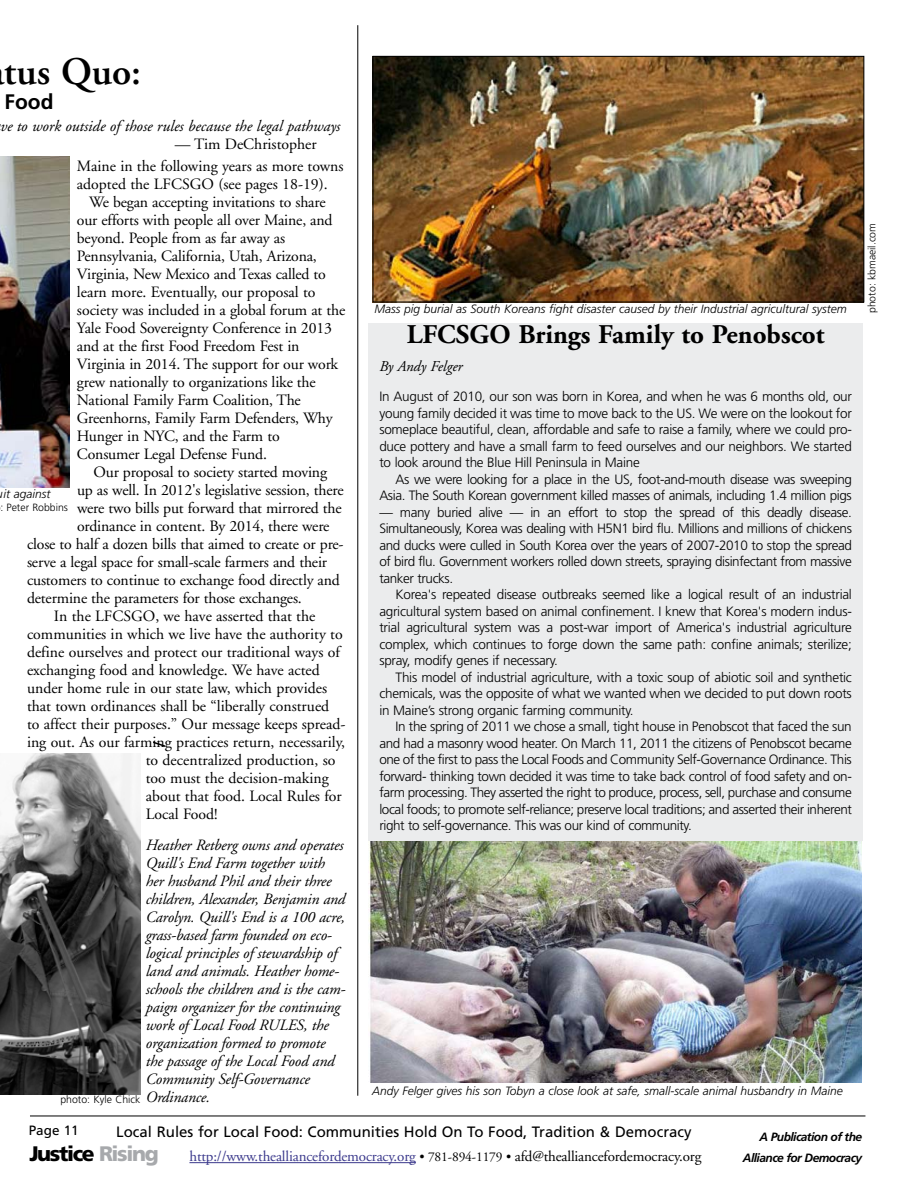
<style>
.page{position:relative;width:918px;height:1188px;background:#fff}
.page>*{position:absolute;margin:0;border:0;box-sizing:border-box;transform-origin:0 0}
.t1{font:600 39px "Adobe Garamond";color:#000}
.t2{font:700 27px "Adobe Garamond";color:#000}
.t3{font:900 21px "Frutiger";letter-spacing:-.065em;color:#000}
.t4{font:700 21px "Frutiger";color:#000}
.t5{font:15.75px/18px "Adobe Garamond";letter-spacing:-.01em;color:#000}
.t6{font:italic 15.75px/18px "Adobe Garamond";letter-spacing:-.01em;color:#000}
.t7{font:15px "Adobe Garamond";letter-spacing:-.01em;color:#3b398c}
.t8{font:15px "Frutiger";color:#000}
.t9{font:italic 15px "Adobe Garamond";color:#000}
.t10{font:300 13.5px/16.5px "Frutiger";letter-spacing:-.03em;color:#000;text-align:justify}
.t11{font:13.5px "Frutiger";color:#000}
.t12{font:italic 300 12px "Frutiger";color:#000}
.t13{font:italic 700 12px "Frutiger";letter-spacing:-.045em;color:#000}
.t14{font:300 10.5px "Frutiger";color:#000}
.s1{color:#a7a9ac}
.s2{font-size:13.5px;color:#000}
.s3{color:#000}
</style>
<div class="page">
<hr style="left:30px;top:1116px;width:835px;height:1px;background:#000">
<hr style="left:189px;top:1162px;width:227px;height:1px;background:#3b398c">
<img style="left:375px;top:58px;width:487px;height:242px">
<div style="left:373px;top:56px;width:491px;height:246px;border:1px solid #000"></div>
<div style="left:369px;top:323px;width:494px;height:517px;background:#ebeced"></div>
<svg style="left:153px;top:741px;width:13px;height:6px"></svg>
<img style="left:0;top:157px;width:69px;height:330px">
<hr style="left:358px;top:25px;width:1px;height:1071px;background:#000">
<img style="left:0;top:753px;width:140px;height:342px">
<img style="left:368px;top:841px;width:494px;height:241px">
<h1 class="t1" style="left:4px;top:50px;width:139px">tus Quo:</h1>
<h3 class="t4" style="left:5px;top:89px;width:50px">Food</h3>
<p class="t6" style="left:0;top:118px;width:341px">ve to work outside of those rules because the legal pathways</p>
<p class="t5" style="left:175px;top:135px;width:143px">— Tim DeChristopher</p>
<p class="t5" style="left:77px;top:157px;width:268px">Maine in the following years as more towns adopted the LFCSGO (see pages 18-19).</p>
<p class="t5" style="left:77px;top:193px;width:270px;text-indent:12px">We began accepting invitations to share our efforts with people all over Maine, and beyond. People from as far away as Pennsylvania, California, Utah, Arizona, Virginia, New Mexico and Texas called to learn more. Eventually, our proposal to society was included in a global forum at the Yale Food Sovereignty Conference in 2013 and at the first Food Freedom Fest in Virginia in 2014. The support for our work grew nationally to organizations like the National Family Farm Coalition, The Greenhorns, Family Farm Defenders, Why Hunger in NYC, and the Farm to Consumer Legal Defense Fund.</p>
<p class="t5" style="left:94px;top:463px;width:235px">Our proposal to society started moving</p>
<p class="t5" style="left:77px;top:481px;width:268px">up as well. In 2012's legislative session, there</p>
<p class="t5" style="left:77px;top:499px;width:266px">were two bills put forward that mirrored the</p>
<p class="t5" style="left:77px;top:517px;width:254px">ordinance in content. By 2014, there were</p>
<p class="t5" style="left:27px;top:535px;width:318px">close to half a dozen bills that aimed to create or pre-</p>
<p class="t5" style="left:27px;top:553px;width:302px">serve a legal space for small-scale farmers and their</p>
<p class="t5" style="left:27px;top:571px;width:314px">customers to continue to exchange food directly and</p>
<p class="t5" style="left:27px;top:589px;width:276px">determine the parameters for those exchanges.</p>
<p class="t5" style="left:54px;top:607px;width:263px">In the LFCSGO, we have asserted that the</p>
<p class="t5" style="left:27px;top:625px;width:317px">communities in which we live have the authority to</p>
<p class="t5" style="left:27px;top:643px;width:314px">define ourselves and protect our traditional ways of</p>
<p class="t5" style="left:27px;top:661px;width:294px">exchanging food and knowledge. We have acted</p>
<p class="t5" style="left:27px;top:679px;width:302px">under home rule in our state law, which provides</p>
<p class="t5" style="left:27px;top:697px;width:304px">that town ordinances shall be “liberally construed</p>
<p class="t5" style="left:27px;top:715px;width:320px">to affect their purposes.” Our message keeps spread-</p>
<p class="t5" style="left:27px;top:733px;width:320px">ing out. As our farming practices return, necessarily,</p>
<p class="t5" style="left:146px;top:751px;width:191px">to decentralized production, so</p>
<p class="t5" style="left:146px;top:769px;width:185px">too must the decision-making</p>
<p class="t5" style="left:146px;top:787px;width:198px">about that food. Local Rules for</p>
<p class="t5" style="left:146px;top:805px;width:73px">Local Food!</p>
<p class="t6" style="left:146px;top:837px;width:201px">Heather Retberg owns and operates<br>Quill's End Farm together with her husband Phil and their three children, Alexander, Benjamin and<br>Carolyn. Quill's End is a 100 acre, grass-based farm founded on eco&shy;logical principles of stewardship of land and animals. Heather home&shy;schools the children and is the cam&shy;paign organizer for the continuing work of Local Food RULES, the organization formed to promote the passage of the Local Food and<br>Community Self-Governance<br>Ordinance.</p>
<p class="t12" style="left:-3px;top:487px;width:55px">uit against</p>
<p class="t14" style="left:0;top:501px;width:69px">: Peter Robbins</p>
<p class="t14" style="left:60px;top:1093px;width:81px">photo: Kyle Chick</p>
<p class="t12" style="left:374px;top:302px;width:474px">Mass pig burial as South Koreans fight disaster caused by their Industrial agricultural system</p>
<h2 class="t2" style="left:407px;top:319px;width:419px">LFCSGO Brings Family to Penobscot</h2>
<p class="t9" style="left:379px;top:359px;width:85px">By Andy Felger</p>
<p class="t10" style="left:379px;top:388px;width:474px">In August of 2010, our son was born in Korea, and when he was 6 months old, our young family decided it was time to move back to the US. We were on the lookout for someplace beautiful, clean, affordable and safe to raise a family, where we could pro&shy;duce pottery and have a small farm to feed ourselves and our neighbors. We started to look around the Blue Hill Peninsula in Maine</p>
<p class="t10" style="left:379px;top:471px;width:474px;text-align:right">As we were looking for a place in the US, foot-and-mouth disease was sweeping<br>Asia. The South Korean government killed masses of animals, including 1.4 million pigs</p>
<p class="t10" style="left:379px;top:504px;width:474px">— many buried alive — in an effort to stop the spread of this deadly disease.<br>Simultaneously, Korea was dealing with H5N1 bird flu. Millions and millions of chickens and ducks were culled in South Korea over the years of 2007-2010 to stop the spread of bird flu. Government workers rolled down streets, spraying disinfectant from massive tanker trucks.</p>
<p class="t10" style="left:379px;top:586px;width:474px;text-indent:16px">Korea's repeated disease outbreaks seemed like a logical result of an industrial agricultural system based on animal confinement. I knew that Korea's modern indus&shy;trial agricultural system was a post-war import of America's industrial agriculture complex, which continues to forge down the same path: confine animals; sterilize; spray, modify genes if necessary.</p>
<p class="t10" style="left:379px;top:669px;width:474px;text-indent:16px">This model of industrial agriculture, with a toxic soup of abiotic soil and synthetic chemicals, was the opposite of what we wanted when we decided to put down roots in Maine’s strong organic farming community.</p>
<p class="t10" style="left:379px;top:718px;width:474px;text-indent:16px">In the spring of 2011 we chose a small, tight house in Penobscot that faced the sun and had a masonry wood heater. On March 11, 2011 the citizens of Penobscot became one of the first to pass the Local Foods and Community Self-Governance Ordinance. This forward- thinking town decided it was time to take back control of food safety and on&shy;farm processing. They asserted the right to produce, process, sell, purchase and consume local foods; to promote self-reliance; preserve local traditions; and asserted their inherent right to self-governance. This was our kind of community.</p>
<p class="t14" style="left:866px;top:313px;width:92px;rotate:-90deg">photo: kbmaeil.com</p>
<p class="t12" style="left:372px;top:1084px;width:472px">Andy Felger gives his son Tobyn a close look at safe, small-scale animal husbandry in Maine</p>
<p class="t11" style="left:29px;top:1122px;width:51px">Page 11</p>
<h3 class="t3" style="left:29px;top:1141px;width:131px">Justice <span class="s1">Rising</span></h3>
<p class="t8" style="left:116px;top:1123px;width:577px">Local Rules for Local Food: Communities Hold On To Food, Tradition &amp; Democracy</p>
<p class="t13" style="left:759px;top:1130px;width:104px">A Publication of the</p>
<p class="t7" style="left:189px;top:1148px;width:513px">http://www.thealliancefordemocracy.org <span class="s2">• 781-894-1179 •</span> <span class="s3">afd@thealliancefordemocracy.org</span></p>
<p class="t13" style="left:743px;top:1151px;width:121px">Alliance for Democracy</p>
</div>
